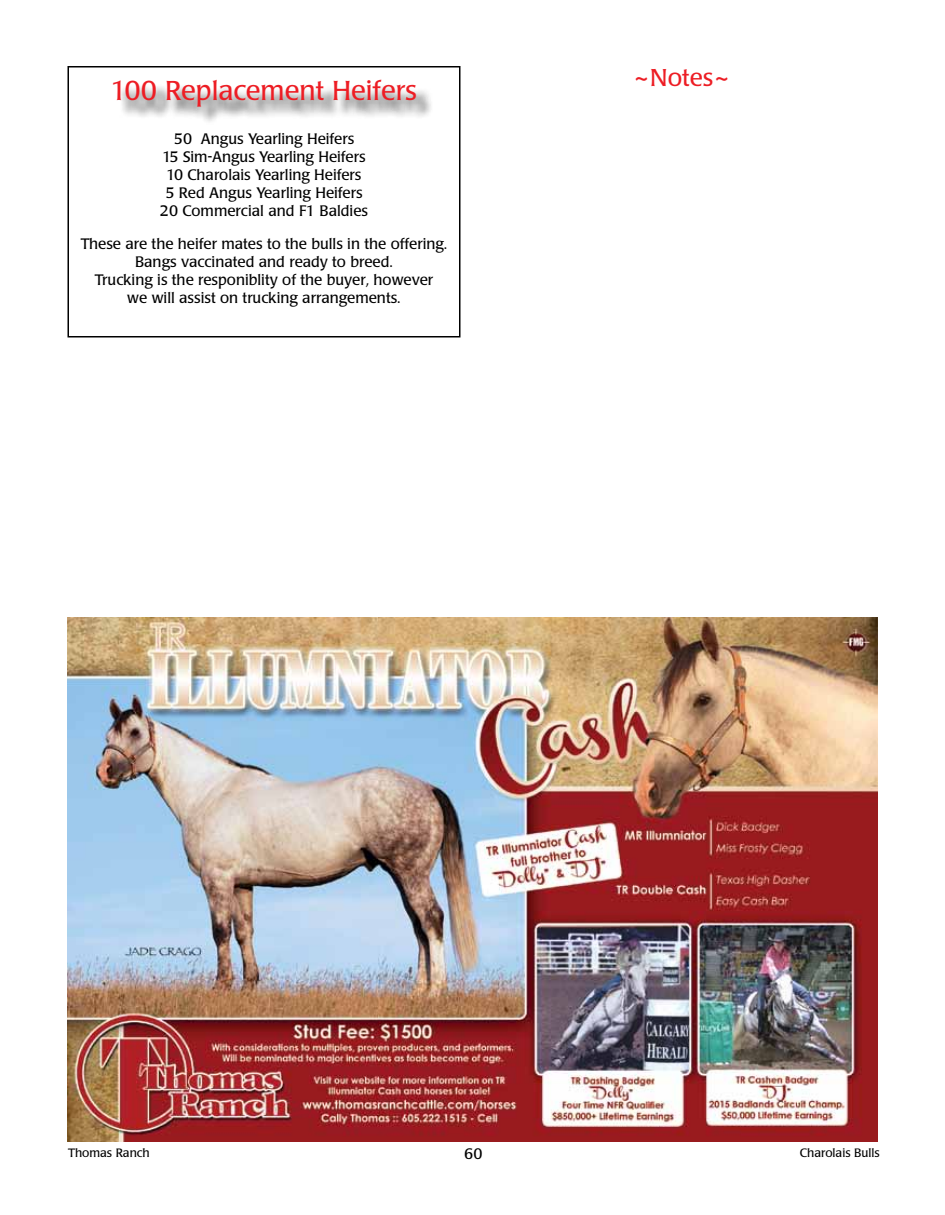
<style>
.page{position:relative;width:945px;height:1215px;background:#fff}
.page>*{position:absolute;margin:0;border:0;box-sizing:border-box;transform-origin:0 0}
.t1{font:27px "Poppl Laudatio";color:#ed1d24}
.t2{font:24px "Poppl Laudatio";color:#ed1d24}
.t3{font:15px/18px "Poppl Laudatio";color:#000;text-align:center}
.t4{font:12px "Poppl Laudatio";color:#000}
</style>
<div class="page">
<img style="left:68px;top:617px;width:810px;height:525px">
<div style="left:115px;top:82px;width:318px;height:43px;background:#000;opacity:.75"></div>
<div style="left:68px;top:66px;width:392px;height:272px;border:2px solid #000"></div>
<h1 class="t1" style="left:111px;top:76px;width:308px">100 Replacement Heifers</h1>
<p class="t3" style="left:160px;top:130px;width:210px">50 Angus Yearling Heifers<br>15 Sim-Angus Yearling Heifers<br>10 Charolais Yearling Heifers<br>5 Red Angus Yearling Heifers<br>20 Commercial and F1 Baldies</p>
<p class="t3" style="left:81px;top:235px;width:368px">These are the heifer mates to the bulls in the offering.<br>Bangs vaccinated and ready to breed.<br>Trucking is the responiblity of the buyer, however<br>we will assist on trucking arrangements.</p>
<h2 class="t2" style="left:633px;top:64px;width:99px">~Notes~</h2>
<p class="t4" style="left:68px;top:1146px;width:83px">Thomas Ranch</p>
<p class="t4" style="left:800px;top:1146px;width:81px">Charolais Bulls</p>
<p class="t3" style="left:464px;top:1145px;width:20px">60</p>
</div>
